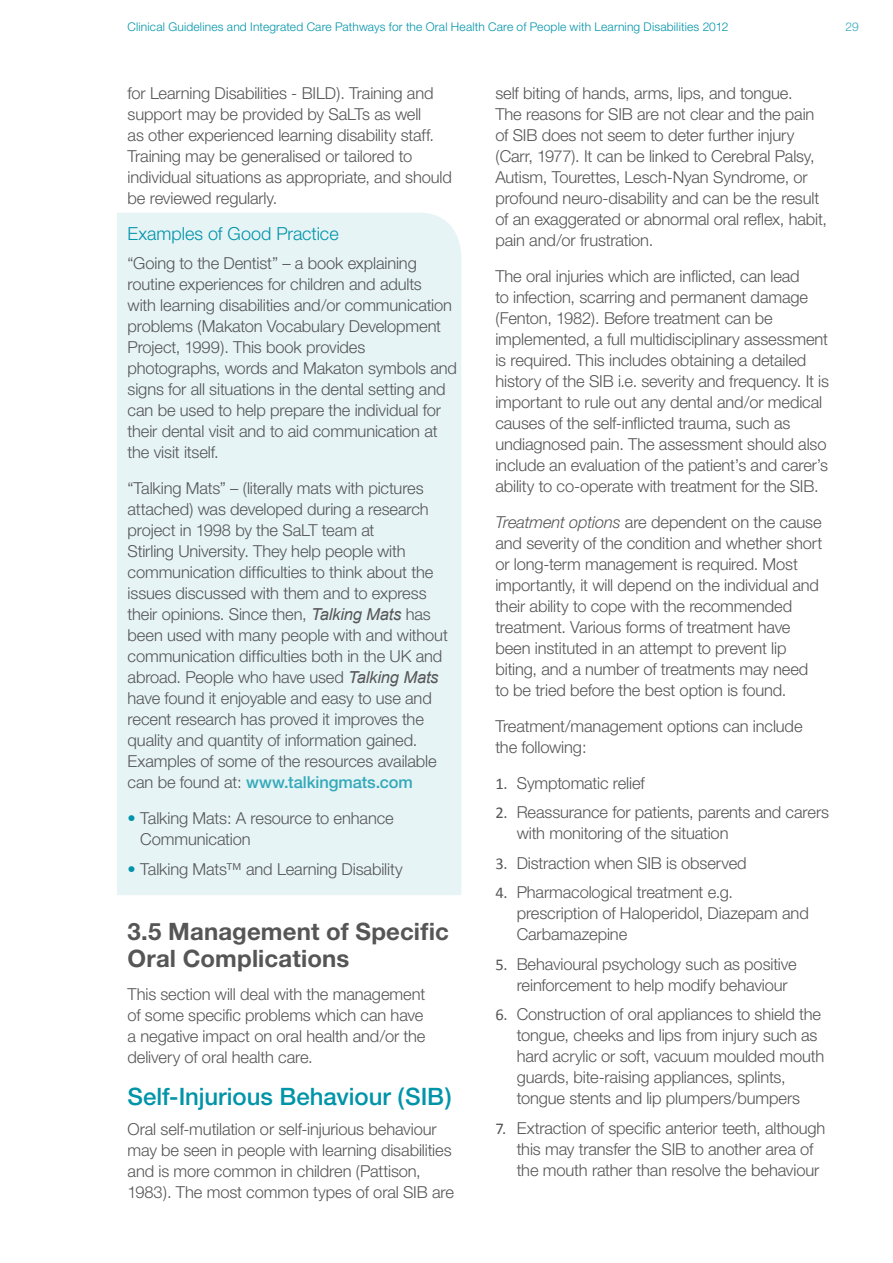
<style>
.page{position:relative;width:893px;height:1263px;background:#fff}
.page>*{position:absolute;margin:0;border:0;box-sizing:border-box;transform-origin:0 0}
.t1{font:700 24px/27px "Helvetica Neue";letter-spacing:.005em;color:#565656}
.t2{font:500 24px "Helvetica Neue";color:#0094a9}
.t3{font:300 18px "Helvetica Neue";color:#0094a9}
.t4{font:300 16.5px/21px "Helvetica Neue";letter-spacing:-.01em;color:#565656}
.t5{font:300 12px "Helvetica Neue";letter-spacing:.015em;color:#0094a9}
.t6{font:300 12px "Helvetica Neue";color:#33a9ba}
.s1{font-family:"Arial";font-weight:400;font-style:italic}
.s2{font-weight:500;color:#33a9ba}
.s3{font-weight:700;color:#0094a9}
.s4{font-style:italic}
.s5{font-family:"Calibri";font-weight:400}
</style>
<div class="page">
<div style="left:117px;top:213px;width:344px;height:682px;background:#e6f4f6"></div>
<p class="t5" style="left:128px;top:19px;width:602px">Clinical Guidelines and Integrated Care Pathways for the Oral Health Care of People with Learning Disabilities 2012</p>
<p class="t6" style="left:846px;top:19px;width:15px">29</p>
<p class="t4" style="left:128px;top:82px;width:326px">for Learning Disabilities - BILD). Training and support may be provided by SaLTs as well<br>as other experienced learning disability staff.<br>Training may be generalised or tailored to individual situations as appropriate, and should be reviewed regularly.</p>
<p class="t3" style="left:128px;top:222px;width:213px">Examples of Good Practice</p>
<p class="t4" style="left:128px;top:252px;width:331px">“Going to the Dentist” – a book explaining routine experiences for children and adults<br>with learning disabilities and/or communication problems (Makaton Vocabulary Development Project, 1999). This book provides photographs, words and Makaton symbols and signs for all situations in the dental setting and can be used to help prepare the individual for their dental visit and to aid communication at the visit itself.</p>
<p class="t4" style="left:128px;top:477px;width:322px">“Talking Mats” – (literally mats with pictures attached) was developed during a research project in 1998 by the SaLT team at<br>Stirling University. They help people with communication difficulties to think about the issues discussed with them and to express their opinions. Since then, <span class="s1">Talking Mats</span> has been used with many people with and without communication difficulties both in the UK and abroad. People who have used <span class="s1">Talking Mats </span>have found it enjoyable and easy to use and recent research has proved it improves the quality and quantity of information gained.<br>Examples of some of the resources available can be found at: <span class="s2">www.talkingmats.com</span></p>
<p class="t4" style="left:140px;top:807px;width:255px;text-indent:-13px"><span class="s3">•</span> Talking Mats: A resource to enhance<br>Communication</p>
<p class="t4" style="left:128px;top:858px;width:277px"><span class="s3">•</span> Talking Mats™ and Learning Disability</p>
<p class="t1" style="left:128px;top:917px;width:323px">3.5 Management of Specific<br>Oral Complications</p>
<p class="t4" style="left:128px;top:984px;width:299px">This section will deal with the management of some specific problems which can have a negative impact on oral health and/or the delivery of oral health care.</p>
<p class="t2" style="left:128px;top:1082px;width:326px">Self-Injurious Behaviour (SIB)</p>
<p class="t4" style="left:128px;top:1118px;width:328px">Oral self-mutilation or self-injurious behaviour may be seen in people with learning disabilities and is more common in children (Pattison, 1983). The most common types of oral SIB are</p>
<p class="t4" style="left:495px;top:82px;width:333px">self biting of hands, arms, lips, and tongue.<br>The reasons for SIB are not clear and the pain of SIB does not seem to deter further injury (Carr, 1977). It can be linked to Cerebral Palsy, Autism, Tourettes, Lesch-Nyan Syndrome, or profound neuro-disability and can be the result of an exaggerated or abnormal oral reflex, habit, pain and/or frustration.</p>
<p class="t4" style="left:495px;top:265px;width:335px">The oral injuries which are inflicted, can lead<br>to infection, scarring and permanent damage (Fenton, 1982). Before treatment can be implemented, a full multidisciplinary assessment is required. This includes obtaining a detailed history of the SIB i.e. severity and frequency. It is important to rule out any dental and/or medical causes of the self-inflicted trauma, such as undiagnosed pain. The assessment should also include an evaluation of the patient’s and carer’s ability to co-operate with treatment for the SIB.</p>
<p class="t4" style="left:495px;top:511px;width:328px"><span class="s4">Treatment options</span> are dependent on the cause and severity of the condition and whether short or long-term management is required. Most importantly, it will depend on the individual and their ability to cope with the recommended treatment. Various forms of treatment have been instituted in an attempt to prevent lip biting, and a number of treatments may need to be tried before the best option is found.</p>
<p class="t4" style="left:495px;top:715px;width:309px">Treatment/management options can include the following:</p>
<p class="t4" style="left:495px;top:772px;width:151px"><span class="s5">1.</span> Symptomatic relief</p>
<p class="t4" style="left:517px;top:801px;width:314px;text-indent:-21px"><span class="s5">2.</span> Reassurance for patients, parents and carers with monitoring of the situation</p>
<p class="t4" style="left:495px;top:852px;width:253px"><span class="s5">3.</span> Distraction when SIB is observed</p>
<p class="t4" style="left:517px;top:881px;width:294px;text-indent:-21px"><span class="s5">4.</span> Pharmacological treatment e.g. prescription of Haloperidol, Diazepam and<br>Carbamazepine</p>
<p class="t4" style="left:517px;top:953px;width:282px;text-indent:-21px"><span class="s5">5.</span> Behavioural psychology such as positive reinforcement to help modify behaviour</p>
<p class="t4" style="left:517px;top:1003px;width:309px;text-indent:-21px"><span class="s5">6.</span> Construction of oral appliances to shield the tongue, cheeks and lips from injury such as hard acrylic or soft, vacuum moulded mouth guards, bite-raising appliances, splints, tongue stents and lip plumpers/bumpers</p>
<p class="t4" style="left:517px;top:1117px;width:310px;text-indent:-21px"><span class="s5">7.</span> Extraction of specific anterior teeth, although this may transfer the SIB to another area of the mouth rather than resolve the behaviour</p>
</div>
